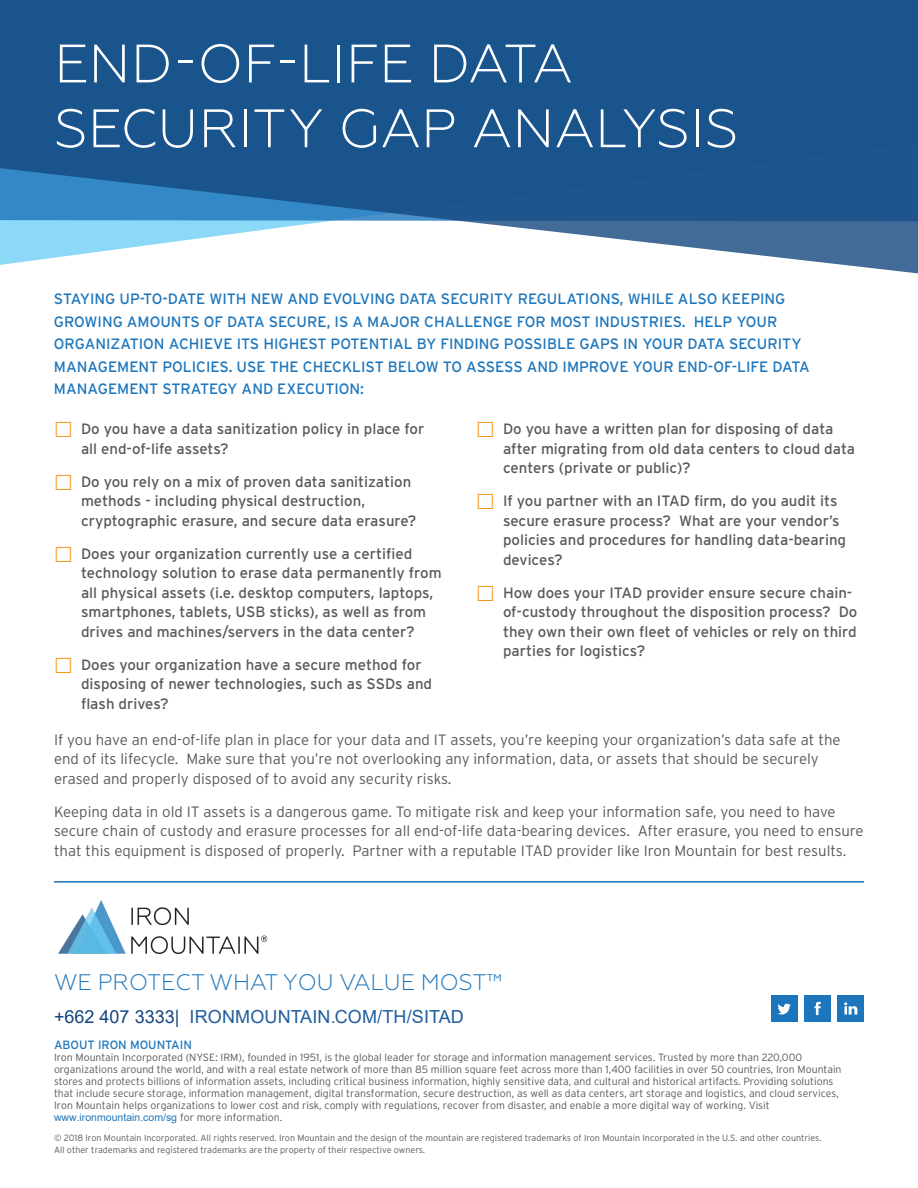
<style>
.page{position:relative;width:918px;height:1188px;background:#fff}
.page>*{position:absolute;margin:0;border:0;box-sizing:border-box;transform-origin:0 0}
.t1{font:300 54px/64.8px "Geometria";color:#fff}
.Body_Copy_-_Headers{font:300 22.5px "Geometria";color:#1d76bc}
.Body_Copy_-_Headers-2{font:18px "Arial";letter-spacing:.01em;color:#215e9f}
.t2{font:15px/19.5px "Interstate";color:#58595b}
.Body_Copy{font:300 15px/19.5px "Interstate";color:#58595b}
.Body_Call_Out{font:15px/22.5px "Interstate";color:#1d76bc}
.Body_Copy_-_Headers-3{font:12px "Interstate";color:#1d76bc}
.Body_Copy_-_Headers-4{font:300 10.5px/11.9px "Interstate";color:#58595b}
.Body_Copy_-_Headers-5{font:300 9px/12px "Interstate";color:#58595b}
.s1{color:#14477e}
.s2{font-family:"Arial";font-weight:400;color:#1d76bc}
</style>
<div class="page">
<svg style="left:0;top:0;width:918px;height:274px;background:#3b6fa0"></svg>
<hr style="left:54px;top:881px;width:810px;height:2px;background:#1d76bc">
<div style="left:838px;top:995px;width:26px;height:27px;background:#1d76bc"></div>
<svg style="left:844px;top:1002px;width:13px;height:13px"></svg>
<div style="left:805px;top:995px;width:26px;height:27px;background:#1d76bc"></div>
<svg style="left:815px;top:1002px;width:6px;height:13px"></svg>
<div style="left:771px;top:995px;width:26px;height:27px;background:#1d76bc"></div>
<svg style="left:778px;top:1004px;width:13px;height:10px"></svg>
<img style="left:59px;top:900px;width:208px;height:54px">
<p class="t1" style="left:54px;top:31px;width:686px">END-OF-LIFE DATA<br>SECURITY GAP ANALYSIS</p>
<p class="Body_Call_Out" style="left:54px;top:288px;width:757px">STAYING UP-TO-DATE WITH NEW AND EVOLVING DATA SECURITY REGULATIONS, WHILE ALSO KEEPING GROWING AMOUNTS OF DATA SECURE, IS A MAJOR CHALLENGE FOR MOST INDUSTRIES. HELP YOUR ORGANIZATION ACHIEVE ITS HIGHEST POTENTIAL BY FINDING POSSIBLE GAPS IN YOUR DATA SECURITY MANAGEMENT POLICIES. USE THE CHECKLIST BELOW TO ASSESS AND IMPROVE YOUR END-OF-LIFE DATA MANAGEMENT STRATEGY AND EXECUTION:</p>
<p class="t2" style="left:81px;top:419px;width:345px">Do you have a data sanitization policy in place for all end-of-life assets?</p>
<p class="t2" style="left:81px;top:472px;width:337px">Do you rely on a mix of proven data sanitization methods - including physical destruction, cryptographic erasure, and secure data erasure?</p>
<p class="t2" style="left:81px;top:544px;width:362px">Does your organization currently use a certified technology solution to erase data permanently from all physical assets (i.e. desktop computers, laptops, smartphones, tablets, USB sticks), as well as from drives and machines/servers in the data center?</p>
<p class="t2" style="left:81px;top:655px;width:353px">Does your organization have a secure method for disposing of newer technologies, such as SSDs and flash drives?</p>
<p class="t2" style="left:503px;top:419px;width:354px">Do you have a written plan for disposing of data after migrating from old data centers to cloud data centers (private or public)?</p>
<p class="t2" style="left:503px;top:491px;width:345px">If you partner with an ITAD firm, do you audit its secure erasure process? What are your vendor’s policies and procedures for handling data-bearing devices?</p>
<p class="t2" style="left:503px;top:583px;width:356px">How does your ITAD provider ensure secure chain&shy;of-custody throughout the disposition process? Do they own their own fleet of vehicles or rely on third parties for logistics?</p>
<p class="Body_Copy" style="left:54px;top:729px;width:788px">If you have an end-of-life plan in place for your data and IT assets, you’re keeping your organization’s data safe at the end of its lifecycle. Make sure that you’re not overlooking any information, data, or assets that should be securely erased and properly disposed of to avoid any security risks.</p>
<p class="Body_Copy" style="left:54px;top:801px;width:811px">Keeping data in old IT assets is a dangerous game. To mitigate risk and keep your information safe, you need to have secure chain of custody and erasure processes for all end-of-life data-bearing devices. After erasure, you need to ensure that this equipment is disposed of properly. Partner with a reputable ITAD provider like Iron Mountain for best results.</p>
<p class="Body_Copy_-_Headers" style="left:54px;top:969px;width:450px">WE PROTECT WHAT YOU VALUE MOST™</p>
<p class="Body_Copy_-_Headers-2" style="left:54px;top:1004px;width:411px"><span class="s1">+662 407 3333|</span> IRONMOUNTAIN.COM/TH/SITAD</p>
<p class="Body_Copy_-_Headers-3" style="left:54px;top:1038px;width:140px">ABOUT IRON MOUNTAIN</p>
<p class="Body_Copy_-_Headers-4" style="left:54px;top:1052px;width:789px">Iron Mountain Incorporated (NYSE: IRM), founded in 1951, is the global leader for storage and information management services. Trusted by more than 220,000 organizations around the world, and with a real estate network of more than 85 million square feet across more than 1,400 facilities in over 50 countries, Iron Mountain stores and protects billions of information assets, including critical business information, highly sensitive data, and cultural and historical artifacts. Providing solutions that include secure storage, information management, digital transformation, secure destruction, as well as data centers, art storage and logistics, and cloud services, Iron Mountain helps organizations to lower cost and risk, comply with regulations, recover from disaster, and enable a more digital way of working. Visit <span class="s2">www.ironmountain.com/sg</span> for more information.</p>
<p class="Body_Copy_-_Headers-5" style="left:54px;top:1132px;width:769px">© 2018 Iron Mountain Incorporated. All rights reserved. Iron Mountain and the design of the mountain are registered trademarks of Iron Mountain Incorporated in the U.S. and other countries.<br>All other trademarks and registered trademarks are the property of their respective owners.</p>
</div>
